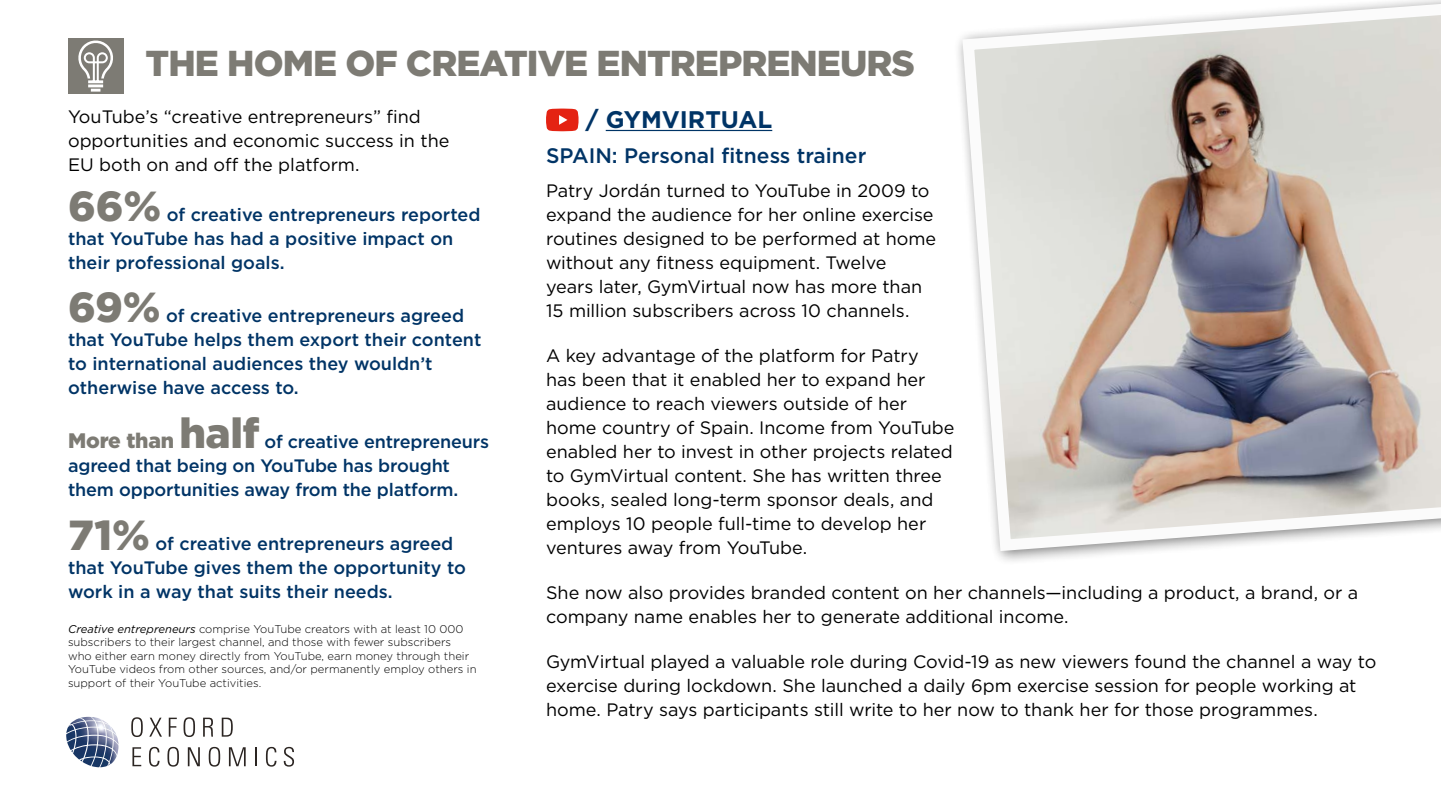
<style>
.page{position:relative;width:1441px;height:810px;background:#fff}
.page>*{position:absolute;margin:0;border:0;box-sizing:border-box;transform-origin:0 0}
.t1{font:900 42px "Gotham";color:#7d7b74}
.t2{font:900 36px "Gotham";letter-spacing:-.025em;color:#7d7b74}
.t3{font:700 24px "Gotham";color:#003466}
.t4{font:500 21px "Gotham";color:#003466}
.t5{font:900 21px "Gotham";letter-spacing:-.01em;color:#7d7b74}
.t6{font:18px/24px "Gotham";color:#000}
.t7{font:500 18px/24px "Gotham";color:#003466}
.t8{font:300 11.25px/13.5px "Gotham";color:#000}
.s1{font-size:42px}
.s2{font-weight:400;font-style:italic}
</style>
<div class="page">
<svg style="left:131px;top:717px;width:12px;height:20px"></svg>
<svg style="left:149px;top:718px;width:13px;height:19px"></svg>
<svg style="left:169px;top:718px;width:8px;height:19px"></svg>
<svg style="left:183px;top:717px;width:12px;height:20px"></svg>
<svg style="left:203px;top:718px;width:10px;height:19px"></svg>
<svg style="left:222px;top:718px;width:11px;height:19px"></svg>
<svg style="left:132px;top:747px;width:9px;height:19px"></svg>
<svg style="left:149px;top:747px;width:10px;height:20px"></svg>
<svg style="left:167px;top:747px;width:12px;height:20px"></svg>
<svg style="left:188px;top:747px;width:12px;height:19px"></svg>
<svg style="left:209px;top:747px;width:11px;height:20px"></svg>
<svg style="left:229px;top:747px;width:17px;height:19px"></svg>
<svg style="left:255px;top:747px;width:2px;height:19px"></svg>
<svg style="left:266px;top:747px;width:10px;height:20px"></svg>
<svg style="left:283px;top:747px;width:11px;height:20px"></svg>
<img style="left:66px;top:717px;width:52px;height:33px">
<div style="left:68px;top:38px;width:55px;height:56px;background:#7d7b74"></div>
<svg style="left:78px;top:40px;width:35px;height:52px"></svg>
<hr style="left:605px;top:130px;width:167px;height:1px;background:#003466">
<svg style="left:546px;top:109px;width:32px;height:22px"></svg>
<svg style="left:958px;top:0;width:482px;height:557px"></svg>
<h2 class="t2" style="left:146px;top:39px;width:770px">THE HOME OF CREATIVE ENTREPRENEURS</h2>
<p class="t6" style="left:68px;top:104px;width:383px">YouTube’s “creative entrepreneurs” find opportunities and economic success in the<br>EU both on and off the platform.</p>
<h1 class="t1" style="left:68px;top:177px;width:95px">66%</h1>
<h3 class="t3" style="left:585px;top:104px;width:188px">/ GYMVIRTUAL</h3>
<p class="t4" style="left:546px;top:141px;width:322px">SPAIN: Personal fitness trainer</p>
<p class="t6" style="left:546px;top:178px;width:391px">Patry Jordán turned to YouTube in 2009 to expand the audience for her online exercise routines designed to be performed at home without any fitness equipment. Twelve years later, GymVirtual now has more than 15 million subscribers across 10 channels.</p>
<p class="t6" style="left:546px;top:343px;width:410px">A key advantage of the platform for Patry<br>has been that it enabled her to expand her audience to reach viewers outside of her home country of Spain. Income from YouTube enabled her to invest in other projects related to GymVirtual content. She has written three books, sealed long-term sponsor deals, and employs 10 people full-time to develop her ventures away from YouTube.</p>
<p class="t6" style="left:546px;top:580px;width:813px">She now also provides branded content on her channels—including a product, a brand, or a company name enables her to generate additional income.</p>
<p class="t6" style="left:546px;top:649px;width:831px">GymVirtual played a valuable role during Covid-19 as new viewers found the channel a way to exercise during lockdown. She launched a daily 6pm exercise session for people working at home. Patry says participants still write to her now to thank her for those programmes.</p>
<p class="t7" style="left:68px;top:202px;width:414px;text-indent:99px">of creative entrepreneurs reported that YouTube has had a positive impact on their professional goals.</p>
<h1 class="t1" style="left:68px;top:279px;width:94px">69%</h1>
<p class="t7" style="left:68px;top:304px;width:415px;text-indent:98px">of creative entrepreneurs agreed that YouTube helps them export their content to international audiences they wouldn’t otherwise have access to.</p>
<p class="t5" style="left:68px;top:426px;width:193px">More than <span class="s1">half</span></p>
<p class="t7" style="left:68px;top:430px;width:422px;text-indent:196px">of creative entrepreneurs agreed that being on YouTube has brought them opportunities away from the platform.</p>
<h1 class="t1" style="left:68px;top:506px;width:83px">71%</h1>
<p class="t7" style="left:68px;top:531px;width:399px;text-indent:87px">of creative entrepreneurs agreed that YouTube gives them the opportunity to work in a way that suits their needs.</p>
<p class="t8" style="left:68px;top:622px;width:410px"><span class="s2">Creative entrepreneurs</span> comprise YouTube creators with at least 10 000 subscribers to their largest channel, and those with fewer subscribers who either earn money directly from YouTube, earn money through their YouTube videos from other sources, and/or permanently employ others in support of their YouTube activities.</p>
</div>
